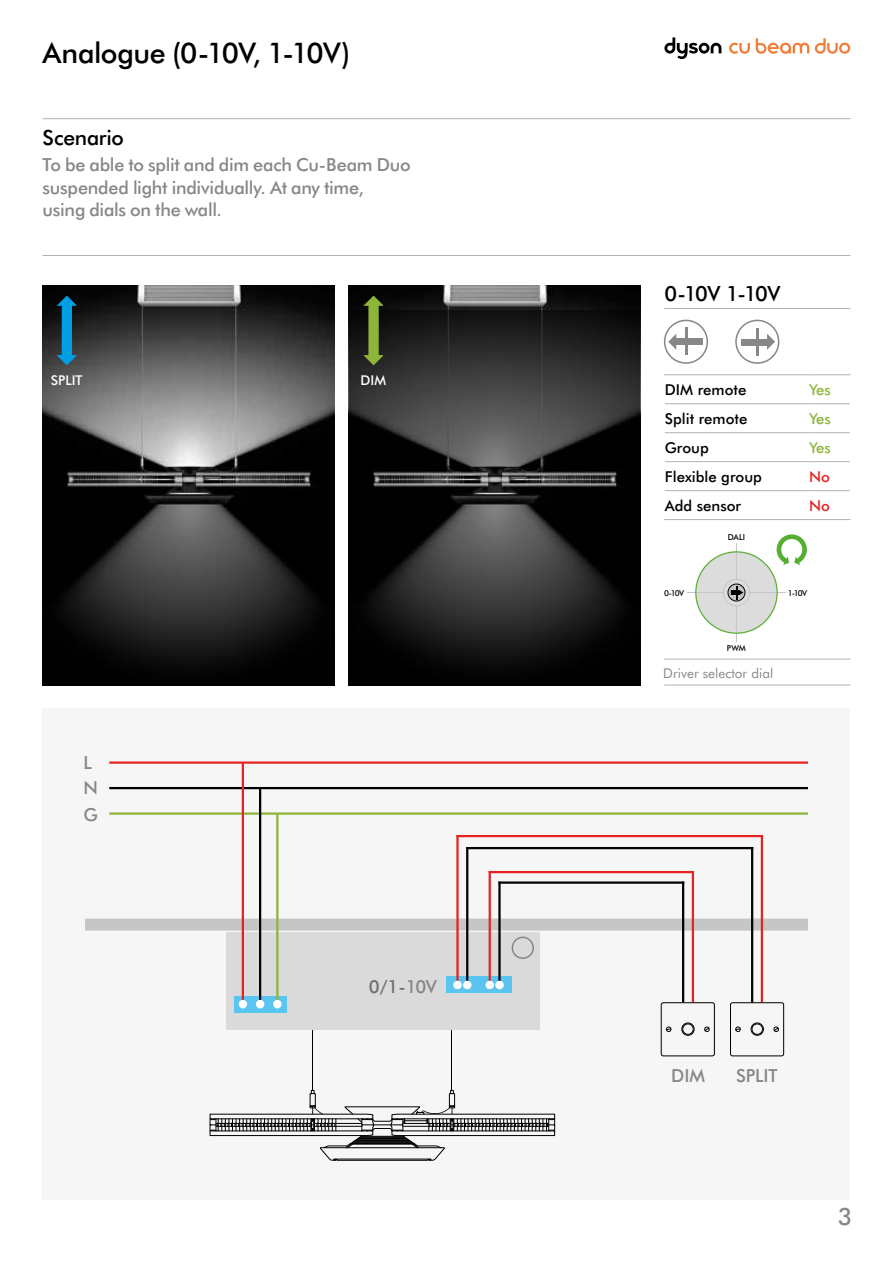
<style>
.page{position:relative;width:893px;height:1263px;background:#fff}
.page>*{position:absolute;margin:0;border:0;box-sizing:border-box;transform-origin:0 0}
.t1{font:500 28.5px "Futura BT";letter-spacing:-.02em;color:#000}
.t2{font:500 24px "Futura BT";color:#878787}
.t3{font:500 21px "Futura BT";letter-spacing:-.02em;color:#000}
.t4{font:500 18px/22.5px "Futura BT";letter-spacing:-.015em;color:#878787}
.t5{font:500 18px "Futura BT";color:#706f6f}
.t6{font:500 15px "Futura BT";color:#000}
.t7{font:500 15px "Futura BT";letter-spacing:-.055em;color:#8db539}
.t8{font:500 15px "Futura BT";color:#e52321}
.t9{font:13.5px "Futura BT";color:#878787}
.t10{font:500 13.5px "Futura BT";color:#fff}
.t11{font:500 8.1px "Futura BT";letter-spacing:-.02em;color:#000}
.s1{color:#878787}
</style>
<div class="page">
<hr style="left:43px;top:118px;width:807px;height:1px;background:#b3b2b2">
<hr style="left:43px;top:255px;width:807px;height:1px;background:#b3b2b2">
<hr style="left:664px;top:308px;width:186px;height:1px;background:#b3b2b2">
<hr style="left:664px;top:685px;width:186px;height:1px;background:#b3b2b2">
<hr style="left:664px;top:659px;width:186px;height:1px;background:#b3b2b2">
<div style="left:43px;top:708px;width:807px;height:491px;background:#f6f6f6"></div>
<hr style="left:312px;top:1017px;width:1px;height:73px;background:#000">
<hr style="left:451px;top:1017px;width:1px;height:73px;background:#000">
<svg style="left:209px;top:1090px;width:346px;height:71px"></svg>
<hr style="left:109px;top:761px;width:699px;height:3px;background:#e52321">
<hr style="left:109px;top:787px;width:699px;height:2px;background:#020203">
<hr style="left:109px;top:812px;width:699px;height:3px;background:#8db539">
<div style="left:85px;top:918px;width:723px;height:12px;background:#c6c6c6"></div>
<div style="left:226px;top:932px;width:314px;height:98px;background:#dadada"></div>
<div style="left:234px;top:996px;width:52px;height:16px;background:#5bc5f2"></div>
<hr style="left:242px;top:762px;width:2px;height:239px;background:#e52321">
<hr style="left:259px;top:788px;width:2px;height:213px;background:#020203">
<hr style="left:276px;top:813px;width:2px;height:188px;background:#8db539">
<hr style="left:456px;top:835px;width:307px;height:2px;background:#e52321">
<hr style="left:466px;top:847px;width:287px;height:2px;background:#020203">
<hr style="left:489px;top:871px;width:205px;height:2px;background:#e52321">
<hr style="left:498px;top:881px;width:186px;height:3px;background:#020203">
<hr style="left:761px;top:835px;width:2px;height:167px;background:#e52321">
<hr style="left:751px;top:847px;width:2px;height:155px;background:#020203">
<hr style="left:692px;top:871px;width:2px;height:131px;background:#e52321">
<hr style="left:682px;top:881px;width:2px;height:121px;background:#020203">
<div style="left:239px;top:1000px;width:8px;height:8px;background:#fff;border-radius:50%"></div>
<div style="left:256px;top:1000px;width:8px;height:8px;background:#fff;border-radius:50%"></div>
<div style="left:273px;top:1000px;width:9px;height:8px;background:#fff;border-radius:50%"></div>
<div style="left:445px;top:977px;width:66px;height:16px;background:#5bc5f2"></div>
<div style="left:664px;top:320px;width:44px;height:44px;border:2px solid #878787;border-radius:50%"></div>
<svg style="left:668px;top:334px;width:8px;height:16px"></svg>
<div style="left:675px;top:338px;width:27px;height:7px;background:#878787"></div>
<hr style="left:685px;top:327px;width:3px;height:28px;background:#878787">
<svg style="left:664px;top:37px;width:57px;height:22px"></svg>
<svg style="left:729px;top:43px;width:21px;height:11px"></svg>
<svg style="left:756px;top:38px;width:53px;height:16px"></svg>
<svg style="left:815px;top:38px;width:35px;height:16px"></svg>
<img style="left:43px;top:286px;width:291px;height:217px">
<img style="left:349px;top:286px;width:291px;height:399px">
<svg style="left:349px;top:310px;width:290px;height:158px;background:#2f2f2f"></svg>
<svg style="left:349px;top:503px;width:290px;height:182px;background:#1d1d1d"></svg>
<svg style="left:43px;top:503px;width:291px;height:182px;background:#1d1d1d"></svg>
<hr style="left:456px;top:835px;width:3px;height:154px;background:#e52321">
<hr style="left:466px;top:847px;width:2px;height:141px;background:#020203">
<hr style="left:489px;top:871px;width:2px;height:118px;background:#e52321">
<hr style="left:498px;top:881px;width:3px;height:108px;background:#020203">
<svg style="left:57px;top:296px;width:19px;height:69px"></svg>
<svg style="left:363px;top:296px;width:20px;height:69px"></svg>
<div style="left:735px;top:320px;width:44px;height:44px;border:2px solid #878787;border-radius:50%"></div>
<svg style="left:767px;top:334px;width:8px;height:16px"></svg>
<div style="left:741px;top:339px;width:27px;height:6px;background:#878787"></div>
<hr style="left:756px;top:329px;width:3px;height:27px;background:#878787">
<hr style="left:687px;top:592px;width:36px;height:1px;background:#c6c6c6">
<hr style="left:736px;top:606px;width:1px;height:36px;background:#c6c6c6">
<svg style="left:697px;top:534px;width:110px;height:98px"></svg>
<div style="left:695px;top:551px;width:83px;height:83px;border:1px solid #56af31;border-radius:50%"></div>
<div style="left:453px;top:981px;width:9px;height:8px;background:#fff;border-radius:50%"></div>
<div style="left:485px;top:981px;width:9px;height:8px;background:#fff;border-radius:50%"></div>
<div style="left:463px;top:981px;width:8px;height:8px;background:#fff;border-radius:50%"></div>
<div style="left:495px;top:981px;width:9px;height:8px;background:#fff;border-radius:50%"></div>
<div style="left:512px;top:936px;width:22px;height:23px;border:2px solid #878787;border-radius:50%"></div>
<div style="left:661px;top:1002px;width:54px;height:54px;border:1px solid #000;border-radius:2px"></div>
<div style="left:730px;top:1002px;width:54px;height:54px;border:1px solid #000;border-radius:2px"></div>
<div style="left:681px;top:1022px;width:13px;height:14px;border:1px solid #000;border-radius:50%"></div>
<div style="left:751px;top:1022px;width:13px;height:14px;border:1px solid #000;border-radius:50%"></div>
<div style="left:682px;top:1024px;width:11px;height:10px;border:1px solid #000;border-radius:50%"></div>
<div style="left:752px;top:1024px;width:11px;height:10px;border:1px solid #000;border-radius:50%"></div>
<svg style="left:666px;top:1026px;width:6px;height:6px"></svg>
<svg style="left:735px;top:1026px;width:6px;height:6px"></svg>
<svg style="left:704px;top:1026px;width:5px;height:7px"></svg>
<svg style="left:773px;top:1026px;width:6px;height:7px"></svg>
<hr style="left:664px;top:374px;width:145px;height:1px;background:#b3b2b2">
<hr style="left:809px;top:374px;width:41px;height:1px;background:#b3b2b2">
<hr style="left:665px;top:403px;width:144px;height:1px;background:#b3b2b2">
<hr style="left:809px;top:403px;width:41px;height:1px;background:#b3b2b2">
<hr style="left:665px;top:432px;width:144px;height:1px;background:#b3b2b2">
<hr style="left:809px;top:432px;width:41px;height:1px;background:#b3b2b2">
<hr style="left:665px;top:461px;width:144px;height:1px;background:#b3b2b2">
<hr style="left:809px;top:461px;width:41px;height:1px;background:#b3b2b2">
<hr style="left:665px;top:490px;width:144px;height:1px;background:#b3b2b2">
<hr style="left:809px;top:490px;width:41px;height:1px;background:#b3b2b2">
<hr style="left:664px;top:519px;width:145px;height:1px;background:#b3b2b2">
<hr style="left:809px;top:519px;width:41px;height:1px;background:#b3b2b2">
<h1 class="t1" style="left:43px;top:35px;width:309px">Analogue (0-10V, 1-10V)</h1>
<p class="t3" style="left:43px;top:124px;width:83px">Scenario</p>
<p class="t4" style="left:43px;top:154px;width:370px">To be able to split and dim each Cu-Beam Duo suspended light individually. At any time, using dials on the wall.</p>
<p class="t10" style="left:51px;top:371px;width:33px">SPLIT</p>
<p class="t4" style="left:84px;top:750px;width:16px;line-height:25.8px">L<br>N<br>G</p>
<p class="t10" style="left:361px;top:371px;width:27px">DIM</p>
<p class="t5" style="left:369px;top:975px;width:70px">0/1-<span class="s1">10V</span></p>
<p class="t3" style="left:664px;top:280px;width:117px">0-10V 1-10V</p>
<p class="t6" style="left:665px;top:380px;width:83px">DIM remote</p>
<p class="t7" style="left:809px;top:380px;width:23px">Yes</p>
<p class="t6" style="left:665px;top:409px;width:84px">Split remote</p>
<p class="t7" style="left:809px;top:409px;width:23px">Yes</p>
<p class="t6" style="left:665px;top:438px;width:45px">Group</p>
<p class="t7" style="left:809px;top:438px;width:23px">Yes</p>
<p class="t6" style="left:665px;top:467px;width:99px">Flexible group</p>
<p class="t8" style="left:809px;top:467px;width:22px">No</p>
<p class="t6" style="left:665px;top:496px;width:78px">Add sensor</p>
<p class="t8" style="left:809px;top:496px;width:22px">No</p>
<p class="t11" style="left:728px;top:532px;width:19px">DALI</p>
<p class="t11" style="left:664px;top:587px;width:21px">0-10V</p>
<p class="t11" style="left:788px;top:587px;width:21px">1-10V</p>
<p class="t11" style="left:727px;top:643px;width:21px">PWM</p>
<p class="t9" style="left:663px;top:664px;width:112px">Driver selector dial</p>
<p class="t4" style="left:671px;top:1064px;width:35px">DIM</p>
<p class="t4" style="left:736px;top:1064px;width:43px">SPLIT</p>
<h2 class="t2" style="left:838px;top:1201px;width:16px">3</h2>
</div>
